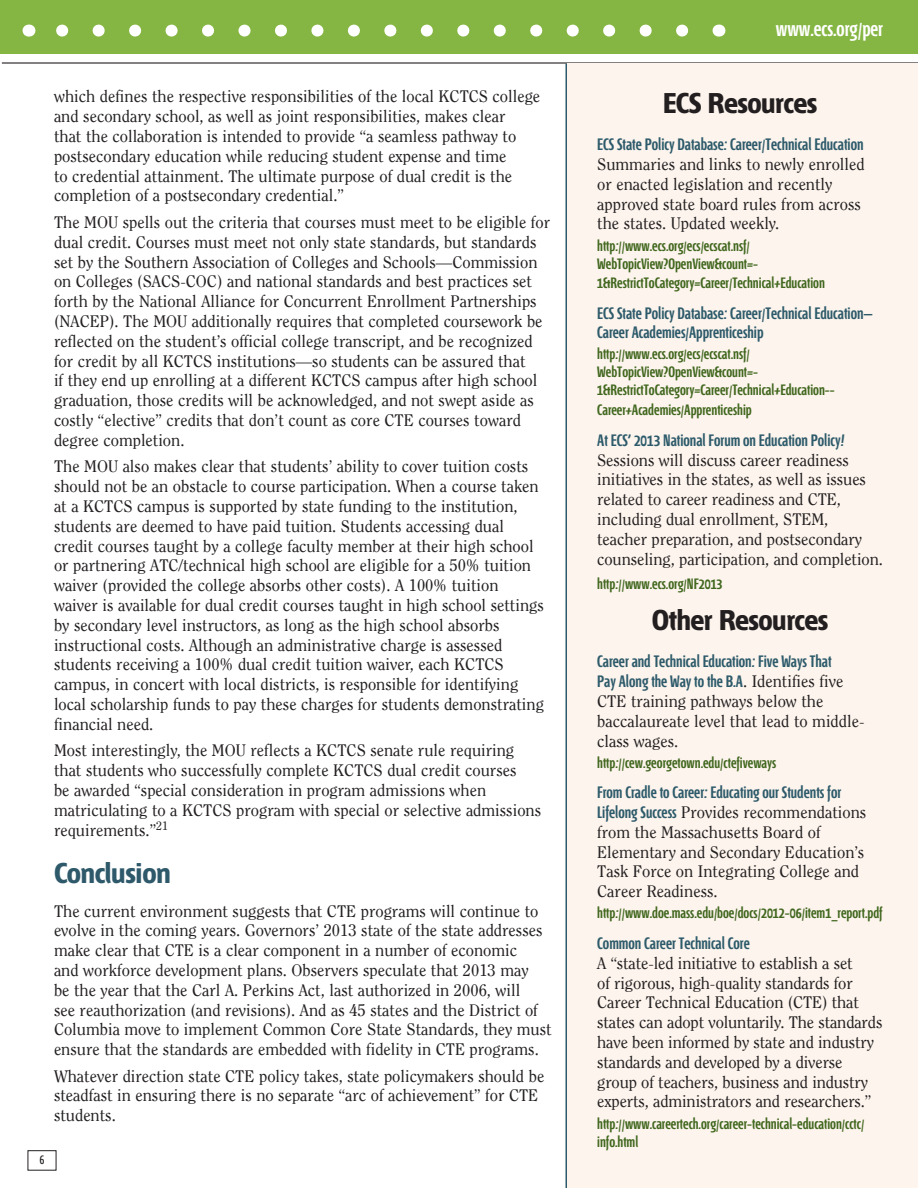
<style>
.page{position:relative;width:918px;height:1188px;background:#fff}
.page>*{position:absolute;margin:0;border:0;box-sizing:border-box;transform-origin:0 0}
.t1{font:700 28.5px "Fontana ND Ee Os F";letter-spacing:-.02em;color:#231f20}
.t2{font:700 28.5px "Fontana ND Ee Os F";letter-spacing:-.02em;color:#2e596a}
.t3{font:600 21px "Fontana ND Gg";color:#fff}
.t4{font:16.5px/19.8px "Clearface S Si";color:#231f20}
.t5{font:600 16.5px/19.5px "Fontana ND Gg";color:#2d5a6a}
.t6{font:600 15px/18px "Fontana ND Gg";color:#41671e}
.t7{font:13.5px "Fontana ND Gg";color:#231f20}
.s1{font-family:"Fontana ND Gg";font-weight:600;color:#2d5a6a}
</style>
<div class="page">
<div style="left:0;top:0;width:918px;height:54px;background:#85b643"></div>
<hr style="left:2px;top:62px;width:916px;height:2px;background:#231f20">
<svg style="left:56px;top:25px;width:626px;height:12px"></svg>
<svg style="left:718px;top:25px;width:1px;height:12px"></svg>
<svg style="left:28px;top:25px;width:1px;height:12px"></svg>
<div style="left:28px;top:1150px;width:28px;height:20px;border:1px solid #231f20"></div>
<div style="left:567px;top:64px;width:351px;height:1124px;background:#fcf4ed"></div>
<hr style="left:566px;top:64px;width:1px;height:1124px;background:#2d5a6a">
<p class="t4" style="left:54px;top:87px;width:488px">which defines the respective responsibilities of the local KCTCS college and secondary school, as well as joint responsibilities, makes clear<br>that the collaboration is intended to provide “a seamless pathway to postsecondary education while reducing student expense and time<br>to credential attainment. The ultimate purpose of dual credit is the completion of a postsecondary credential.”</p>
<p class="t4" style="left:54px;top:212px;width:498px">The MOU spells out the criteria that courses must meet to be eligible for dual credit. Courses must meet not only state standards, but standards set by the Southern Association of Colleges and Schools—Commission on Colleges (SACS-COC) and national standards and best practices set forth by the National Alliance for Concurrent Enrollment Partnerships (NACEP). The MOU additionally requires that completed coursework be reflected on the student’s official college transcript, and be recognized for credit by all KCTCS institutions—so students can be assured that<br>if they end up enrolling at a different KCTCS campus after high school graduation, those credits will be acknowledged, and not swept aside as costly “elective” credits that don’t count as core CTE courses toward degree completion.</p>
<p class="t4" style="left:54px;top:456px;width:491px">The MOU also makes clear that students’ ability to cover tuition costs should not be an obstacle to course participation. When a course taken at a KCTCS campus is supported by state funding to the institution, students are deemed to have paid tuition. Students accessing dual credit courses taught by a college faculty member at their high school or partnering ATC/technical high school are eligible for a 50% tuition waiver (provided the college absorbs other costs). A 100% tuition waiver is available for dual credit courses taught in high school settings by secondary level instructors, as long as the high school absorbs instructional costs. Although an administrative charge is assessed students receiving a 100% dual credit tuition waiver, each KCTCS campus, in concert with local districts, is responsible for identifying local scholarship funds to pay these charges for students demonstrating financial need.</p>
<p class="t4" style="left:54px;top:740px;width:489px">Most interestingly, the MOU reflects a KCTCS senate rule requiring that students who successfully complete KCTCS dual credit courses<br>be awarded “special consideration in program admissions when matriculating to a KCTCS program with special or selective admissions requirements.”<sup>21</sup></p>
<p class="t2" style="left:54px;top:860px;width:118px">Conclusion</p>
<p class="t4" style="left:54px;top:901px;width:499px">The current environment suggests that CTE programs will continue to evolve in the coming years. Governors’ 2013 state of the state addresses make clear that CTE is a clear component in a number of economic<br>and workforce development plans. Observers speculate that 2013 may<br>be the year that the Carl A. Perkins Act, last authorized in 2006, will<br>see reauthorization (and revisions). And as 45 states and the District of Columbia move to implement Common Core State Standards, they must ensure that the standards are embedded with fidelity in CTE programs.</p>
<p class="t4" style="left:54px;top:1066px;width:492px">Whatever direction state CTE policy takes, state policymakers should be steadfast in ensuring there is no separate “arc of achievement” for CTE students.</p>
<p class="t7" style="left:40px;top:1153px;width:6px">6</p>
<p class="t3" style="left:776px;top:19px;width:109px">www.ecs.org/per</p>
<p class="t1" style="left:663px;top:89px;width:156px">ECS Resources</p>
<p class="t4" style="left:597px;top:134px;width:269px"><span class="s1">ECS State Policy Database: Career/Technical Education </span>Summaries and links to newly enrolled or enacted legislation and recently approved state board rules from across the states. Updated weekly.</p>
<p class="t6" style="left:597px;top:237px;width:162px">http://www.ecs.org/ecs/ecscat.nsf/<br>WebTopicView?OpenView&amp;count=-</p>
<p class="t6" style="left:597px;top:275px;width:229px">1&amp;RestrictToCategory=Career/Technical+Education</p>
<p class="t5" style="left:597px;top:304px;width:277px">ECS State Policy Database: Career/Technical Education—<br>Career Academies/Apprenticeship</p>
<p class="t6" style="left:597px;top:346px;width:239px">http://www.ecs.org/ecs/ecscat.nsf/<br>WebTopicView?OpenView&amp;count=-<br>1&amp;RestrictToCategory=Career/Technical+Education--</p>
<p class="t6" style="left:597px;top:402px;width:156px">Career+Academies/Apprenticeship</p>
<p class="t5" style="left:597px;top:431px;width:249px">At ECS’ 2013 National Forum on Education Policy!</p>
<p class="t4" style="left:597px;top:450px;width:287px">Sessions will discuss career readiness initiatives in the states, as well as issues related to career readiness and CTE, including dual enrollment, STEM,<br>teacher preparation, and postsecondary counseling, participation, and completion.</p>
<p class="t6" style="left:597px;top:576px;width:127px">http://www.ecs.org/NF2013</p>
<p class="t1" style="left:652px;top:607px;width:178px">Other Resources</p>
<p class="t4" style="left:597px;top:651px;width:269px"><span class="s1">Career and Technical Education: Five Ways That<br>Pay Along the Way to the B.A</span>. Identifies five CTE training pathways below the baccalaureate level that lead to middle&shy;class wages.</p>
<p class="t6" style="left:597px;top:754px;width:181px">http://cew.georgetown.edu/ctefiveways</p>
<p class="t4" style="left:597px;top:782px;width:271px"><span class="s1">From Cradle to Career: Educating our Students for Lifelong Success</span> Provides recommendations from the Massachusetts Board of Elementary and Secondary Education’s Task Force on Integrating College and Career Readiness.</p>
<p class="t6" style="left:597px;top:905px;width:287px">http://www.doe.mass.edu/boe/docs/2012-06/item1_report.pdf</p>
<p class="t4" style="left:597px;top:933px;width:287px"><span class="s1">Common Career Technical Core<br></span>A “state-led initiative to establish a set<br>of rigorous, high-quality standards for Career Technical Education (CTE) that states can adopt voluntarily. The standards have been informed by state and industry standards and developed by a diverse group of teachers, business and industry experts, administrators and researchers.”</p>
<p class="t6" style="left:597px;top:1115px;width:269px">http://www.careertech.org/career-technical-education/cctc/ info.html</p>
</div>
